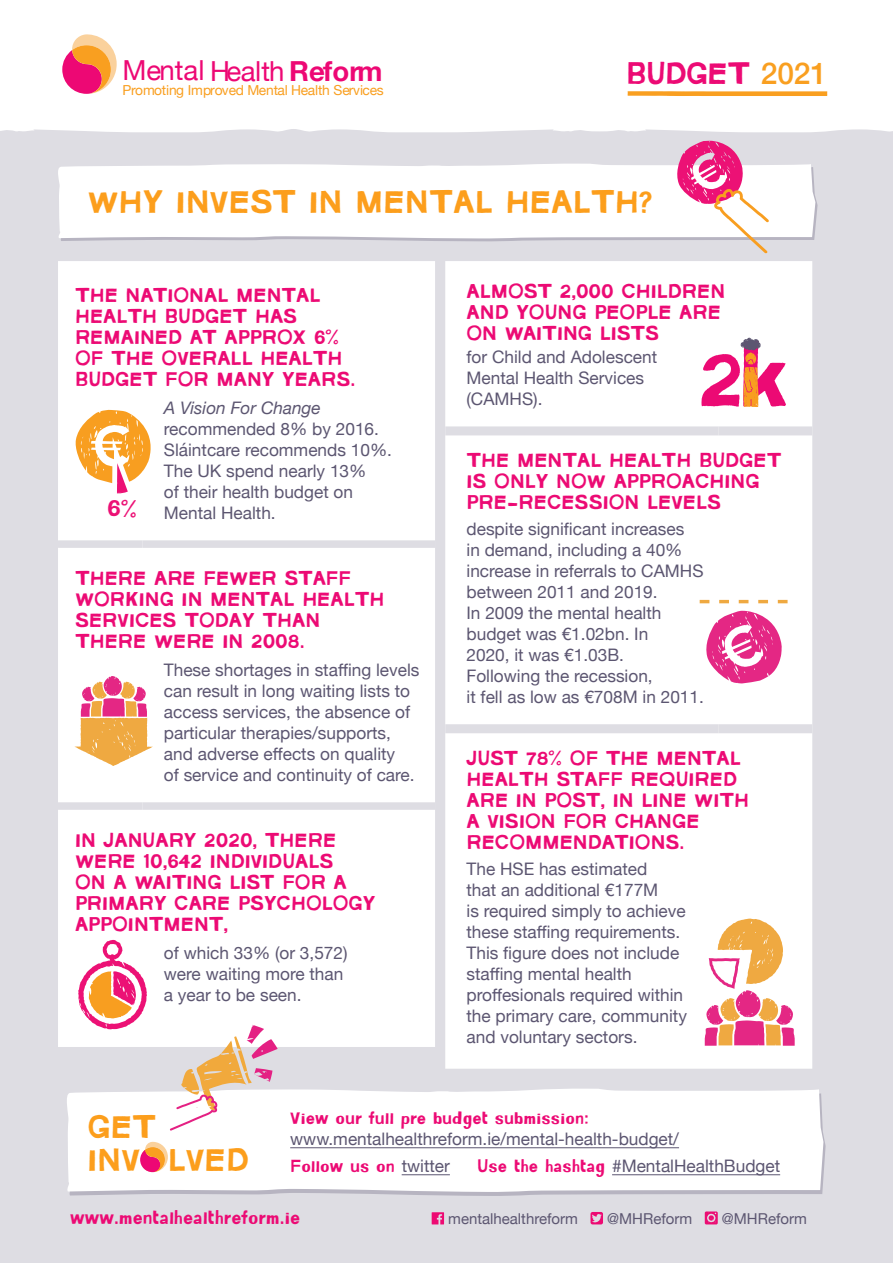
<style>
.page{position:relative;width:893px;height:1263px;background:#dedde3}
.page>*{position:absolute;margin:0;border:0;box-sizing:border-box;transform-origin:0 0}
.t1{font:33px/33.6px "YWFTHLLVTKA";color:#fc9e1c}
.t2{font:31.2px "YWFTHLLVTKA";letter-spacing:-.02em;color:#ec0a74}
.t3{font:27.6px "Helvetica Neue";letter-spacing:-.01em;color:#ed0874}
.t4{font:20.25px/21px "YWFTHLLVTKA";color:#ec0a74}
.t5{font:19.5px "YWFTHLLVTKA";color:#ec0a74}
.t6{font:18px "YWFTHLLVTKA";color:#ec0a74}
.t7{font:17.25px/21px "Helvetica Neue";color:#5c5671}
.t8{font:italic 17.25px "Helvetica Neue";color:#5c5671}
.t9{font:15px "Helvetica Neue";color:#5c5671}
.t10{font:13.8px "Helvetica Neue";letter-spacing:-.02em;color:#f99f20}
.s1{font-weight:700}
.s2{font-family:"Helvetica Neue";font-weight:500;font-size:30px;color:#f99f20}
.s3{font-family:"Helvetica Neue";font-size:17.25px;color:#5c5671}
.s4{font-family:"YWFTHLLVTKA";font-size:18px;color:#ec0a74}
</style>
<div class="page">
<div style="left:0;top:0;width:893px;height:132px;background:#fff"></div>
<svg style="left:62px;top:34px;width:55px;height:60px;background:#f6908b"></svg>
<svg style="left:628px;top:91px;width:199px;height:5px"></svg>
<div style="left:445px;top:261px;width:367px;height:808px;background:#fff"></div>
<div style="left:445px;top:426px;width:274px;height:9px;background:#dedde3"></div>
<div style="left:719px;top:426px;width:93px;height:9px;background:#dedde3"></div>
<div style="left:445px;top:724px;width:274px;height:9px;background:#dedde3"></div>
<div style="left:719px;top:724px;width:93px;height:9px;background:#dedde3"></div>
<svg style="left:69px;top:1134px;width:757px;height:62px;fill:#b9b7c3"></svg>
<div style="left:67px;top:1088px;width:756px;height:104px;background:#fff"></div>
<svg style="left:61px;top:196px;width:756px;height:45px;fill:#b7b4c1"></svg>
<div style="left:58px;top:164px;width:757px;height:74px;background:#fff"></div>
<svg style="left:675px;top:141px;width:94px;height:112px"></svg>
<hr style="left:290px;top:1147px;width:389px;height:1px;background:#5c5671">
<hr style="left:402px;top:1174px;width:48px;height:1px;background:#5c5671">
<hr style="left:612px;top:1174px;width:168px;height:1px;background:#5c5671">
<svg style="left:432px;top:1212px;width:12px;height:12px"></svg>
<svg style="left:590px;top:1212px;width:13px;height:12px"></svg>
<svg style="left:705px;top:1211px;width:13px;height:13px"></svg>
<svg style="left:140px;top:1142px;width:28px;height:30px"></svg>
<div style="left:58px;top:261px;width:377px;height:786px;background:#fff"></div>
<div style="left:58px;top:540px;width:85px;height:8px;background:#dedde3"></div>
<div style="left:143px;top:540px;width:292px;height:8px;background:#dedde3"></div>
<div style="left:58px;top:802px;width:85px;height:8px;background:#dedde3"></div>
<div style="left:143px;top:802px;width:292px;height:8px;background:#dedde3"></div>
<svg style="left:701px;top:338px;width:85px;height:69px;background:#f298b2"></svg>
<svg style="left:704px;top:611px;width:78px;height:72px;background:#ee79b3"></svg>
<svg style="left:700px;top:600px;width:9px;height:3px"></svg>
<svg style="left:719px;top:600px;width:10px;height:3px"></svg>
<svg style="left:739px;top:600px;width:9px;height:3px"></svg>
<svg style="left:758px;top:600px;width:10px;height:3px"></svg>
<svg style="left:778px;top:600px;width:10px;height:3px"></svg>
<svg style="left:705px;top:918px;width:90px;height:128px;background:#f4b7a9"></svg>
<svg style="left:74px;top:410px;width:77px;height:83px;background:#fac78b"></svg>
<svg style="left:74px;top:676px;width:79px;height:90px;background:#f3b594"></svg>
<svg style="left:78px;top:940px;width:69px;height:89px;background:#f8aab0"></svg>
<svg style="left:170px;top:1025px;width:108px;height:106px"></svg>
<svg style="left:108px;top:499px;width:28px;height:18px"></svg>
<h3 class="t3" style="left:122px;top:51px;width:262px">Mental Health <span class="s1">Reform</span></h3>
<p class="t10" style="left:122px;top:80px;width:263px">Promoting Improved Mental Health Services</p>
<h2 class="t2" style="left:626px;top:55px;width:203px">BUDGET <span class="s2">2021</span></h2>
<h1 class="t1" style="left:87px;top:186px;width:567px">WHY INVEST IN MENTAL HEALTH?</h1>
<p class="t4" style="left:75px;top:285px;width:282px">THE NATIONAL MENTAL<br>HEALTH BUDGET HAS<br>REMAINED AT APPROX 6%<br>OF THE OVERALL HEALTH<br>BUDGET FOR MANY YEARS.</p>
<p class="t8" style="left:164px;top:395px;width:158px">A Vision For Change</p>
<p class="t7" style="left:164px;top:419px;width:230px">recommended 8% by 2016.<br>Sláintcare recommends 10%.<br>The UK spend nearly 13%<br>of their health budget on<br>Mental Health.</p>
<p class="t4" style="left:75px;top:568px;width:311px">THERE ARE FEWER STAFF<br>WORKING IN MENTAL HEALTH<br>SERVICES TODAY THAN<br>THERE WERE IN 2008.</p>
<p class="t7" style="left:164px;top:660px;width:257px">These shortages in staffing levels can result in long waiting lists to access services, the absence of particular therapies/supports, and adverse effects on quality<br>of service and continuity of care.</p>
<p class="t4" style="left:75px;top:830px;width:302px">IN JANUARY 2020, THERE<br>WERE 10,642 INDIVIDUALS<br>ON A WAITING LIST FOR A<br>PRIMARY CARE PSYCHOLOGY<br>APPOINTMENT,</p>
<p class="t7" style="left:164px;top:943px;width:185px">of which 33% (or 3,572) were waiting more than a year to be seen.</p>
<p class="t4" style="left:466px;top:281px;width:260px">ALMOST 2,000 CHILDREN<br>AND YOUNG PEOPLE ARE<br>ON WAITING LISTS</p>
<p class="t7" style="left:466px;top:348px;width:192px">for Child and Adolescent<br>Mental Health Services (CAMHS).</p>
<p class="t4" style="left:466px;top:451px;width:316px">THE MENTAL HEALTH BUDGET<br>IS ONLY NOW APPROACHING<br>PRE-RECESSION LEVELS</p>
<p class="t7" style="left:466px;top:520px;width:239px">despite significant increases<br>in demand, including a 40% increase in referrals to CAMHS between 2011 and 2019.<br>In 2009 the mental health budget was €1.02bn. In<br>2020, it was €1.03B.<br>Following the recession,<br>it fell as low as €708M in 2011.</p>
<p class="t4" style="left:466px;top:748px;width:284px">JUST 78% OF THE MENTAL<br>HEALTH STAFF REQUIRED<br>ARE IN POST, IN LINE WITH<br>A VISION FOR CHANGE<br>RECOMMENDATIONS.</p>
<p class="t7" style="left:466px;top:859px;width:222px">The HSE has estimated<br>that an additional €177M<br>is required simply to achieve these staffing requirements.<br>This figure does not include staffing mental health proffesionals required within the primary care, community and voluntary sectors.</p>
<p class="t6" style="left:290px;top:1107px;width:300px">View our full pre budget submission:</p>
<p class="t7" style="left:290px;top:1129px;width:390px">www.mentalhealthreform.ie/mental-health-budget/</p>
<p class="t6" style="left:290px;top:1155px;width:161px">Follow us on <span class="s3">twitter</span></p>
<p class="t7" style="left:477px;top:1156px;width:304px"><span class="s4">Use the hashtag</span> #MentalHealthBudget</p>
<p class="t5" style="left:70px;top:1206px;width:232px">www.mentalhealthreform.ie</p>
<p class="t9" style="left:448px;top:1208px;width:131px">mentalhealthreform</p>
<p class="t9" style="left:607px;top:1208px;width:87px">@MHReform</p>
<p class="t9" style="left:722px;top:1208px;width:87px">@MHReform</p>
<h1 class="t1" style="left:87px;top:1111px;width:163px">GET<br>INVOLVED</h1>
</div>
